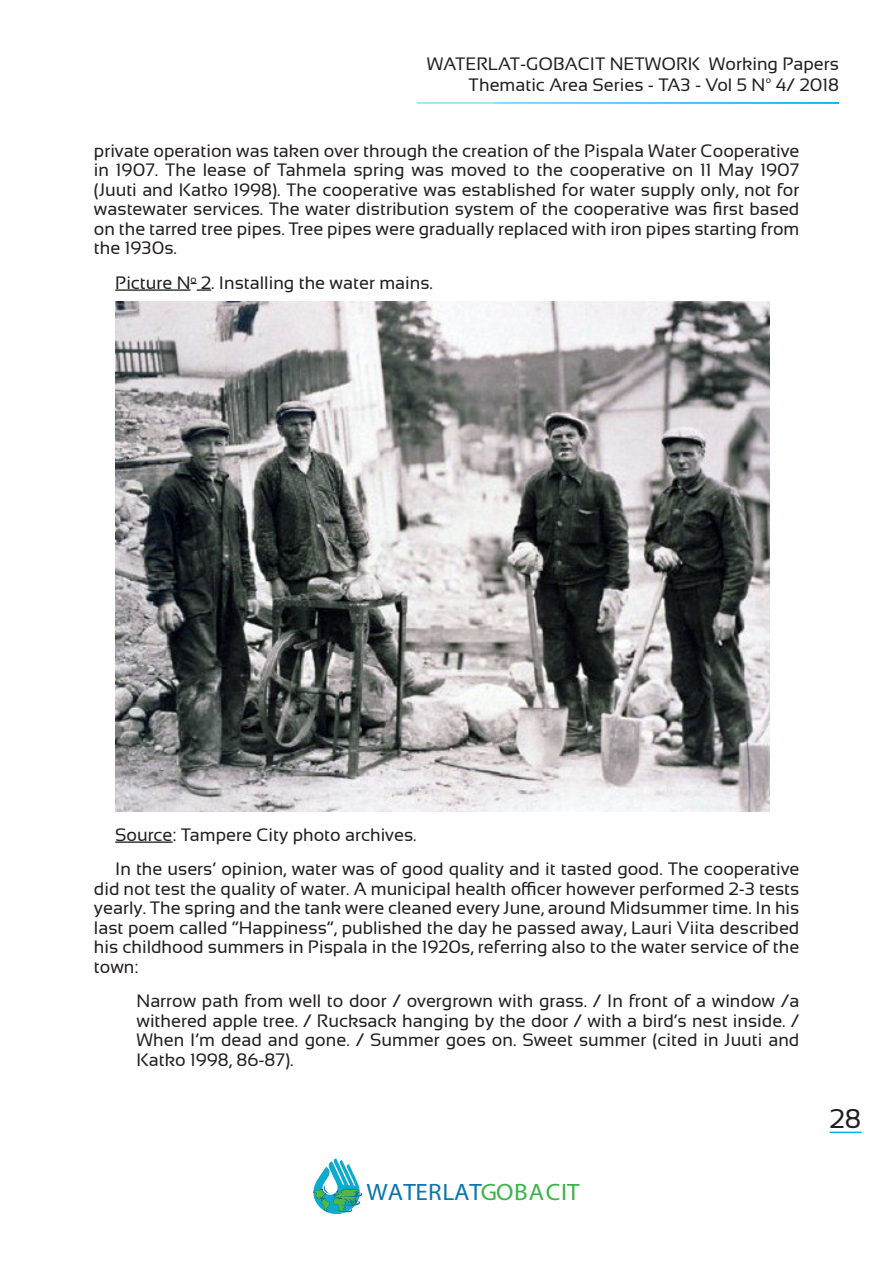
<style>
.page{position:relative;width:893px;height:1263px;background:#fff}
.page>*{position:absolute;margin:0;border:0;box-sizing:border-box;transform-origin:0 0}
.t1{font:27px "Sansation";color:#231f20}
.t2{font:700 23.7px "Sansation";letter-spacing:.005em;color:#0a76af;scale:1.06 1}
.Normal_Sans{font:18px/19.5px "Sansation";color:#231f20;text-align:justify}
.s1{color:#3ab44a}
</style>
<div class="page">
<hr style="left:417px;top:102px;width:422px;height:2px;background:#00aeef">
<svg style="left:313px;top:1158px;width:48px;height:56px"></svg>
<img style="left:337px;top:1193px;width:25px;height:13px">
<hr style="left:830px;top:1131px;width:31px;height:2px;background:#00aeef">
<hr style="left:115px;top:289px;width:76px;height:2px;background:#231f20">
<svg style="left:191px;top:283px;width:20px;height:8px"></svg>
<hr style="left:115px;top:841px;width:58px;height:2px;background:#231f20">
<img style="left:115px;top:302px;width:655px;height:509px">
<p class="Normal_Sans" style="left:427px;top:53px;width:414px;line-height:21.6px;text-align:right">WATERLAT-GOBACIT NETWORK Working Papers<br>Thematic Area Series - TA3 - Vol 5 Nº 4/ 2018</p>
<p class="Normal_Sans" style="left:94px;top:141px;width:707px">private operation was taken over through the creation of the Pispala Water Cooperative in 1907. The lease of Tahmela spring was moved to the cooperative on 11 May 1907 (Juuti and Katko 1998). The cooperative was established for water supply only, not for wastewater services. The water distribution system of the cooperative was first based on the tarred tree pipes. Tree pipes were gradually replaced with iron pipes starting from the 1930s.</p>
<p class="Normal_Sans" style="left:115px;top:273px;width:319px">Picture N<sup>o</sup> 2. Installing the water mains.</p>
<p class="Normal_Sans" style="left:115px;top:825px;width:303px">Source: Tampere City photo archives.</p>
<p class="Normal_Sans" style="left:94px;top:859px;width:707px;text-indent:21px">In the users’ opinion, water was of good quality and it tasted good. The cooperative did not test the quality of water. A municipal health officer however performed 2-3 tests yearly. The spring and the tank were cleaned every June, around Midsummer time. In his last poem called “Happiness”, published the day he passed away, Lauri Viita described his childhood summers in Pispala in the 1920s, referring also to the water service of the town:</p>
<p class="Normal_Sans" style="left:136px;top:991px;width:664px">Narrow path from well to door / overgrown with grass. / In front of a window /a withered apple tree. / Rucksack hanging by the door / with a bird’s nest inside. / When I’m dead and gone. / Summer goes on. Sweet summer (cited in Juuti and Katko 1998, 86-87).</p>
<h2 class="t2" style="left:366px;top:1177px;width:202px">WATERLAT<span class="s1">GOBACIT</span></h2>
<h1 class="t1" style="left:830px;top:1103px;width:33px">28</h1>
</div>
